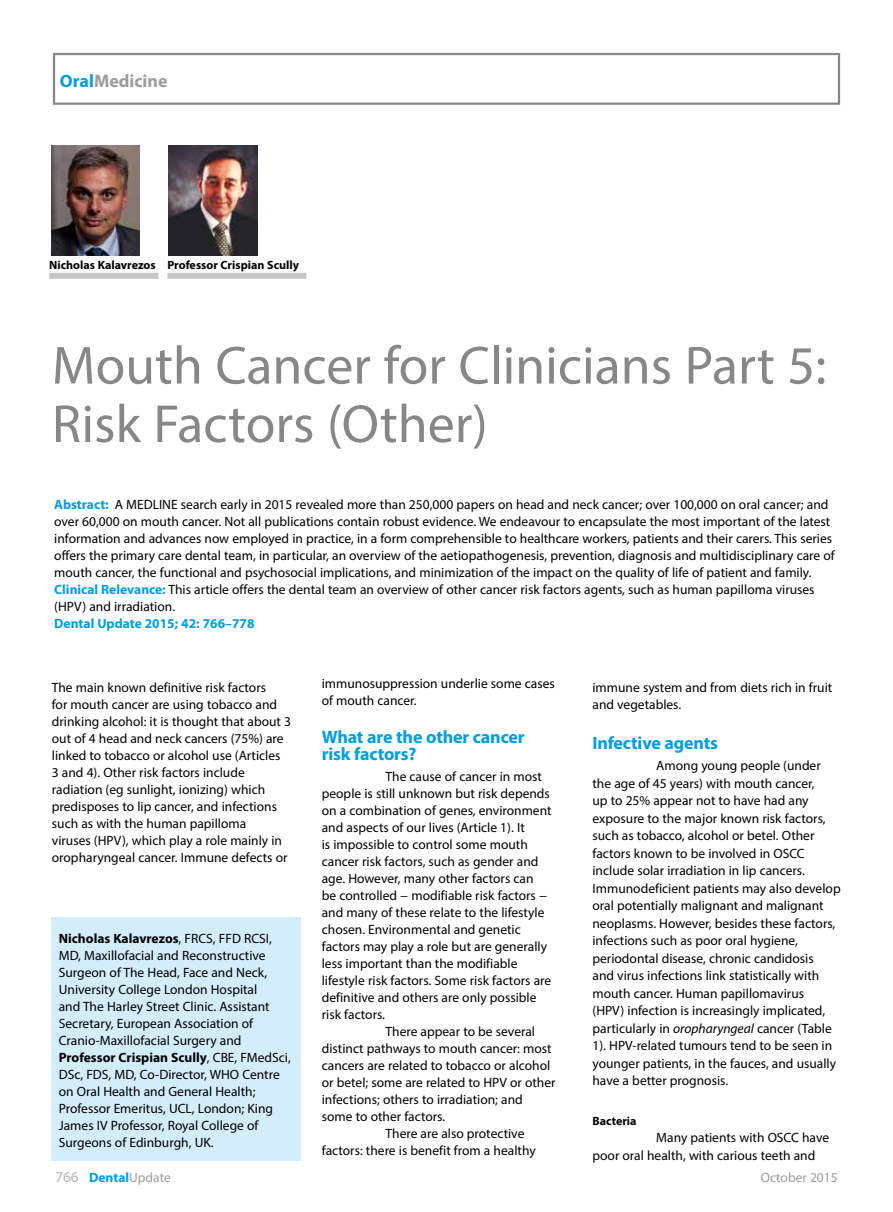
<style>
.page{position:relative;width:893px;height:1212px;background:#fff}
.page>*{position:absolute;margin:0;border:0;box-sizing:border-box;transform-origin:0 0}
.t1{font:54px/58.5px "Myriad Pro";color:#878787}
.t2{font:700 18px/17px "Myriad Pro";letter-spacing:-.01em;color:#009fe3}
.t3{font:700 18px "Myriad Pro";color:#9d9d9c}
.t4{font:13.5px/17px "Myriad Pro";color:#000}
.t5{font:700 13.5px "Myriad Pro";color:#009fe3}
.t6{font:13.5px "Myriad Pro";color:#9d9d9c}
.t7{font:700 12px "Myriad Pro";color:#000}
.s1{color:#009fe3}
.s2{font-weight:700;color:#009fe3}
.s3{font-weight:700}
.s4{font-style:italic}
.s5{font-weight:400;font-size:15px;color:#b3b2b2}
.s6{font-weight:400;color:#9d9d9c}
</style>
<div class="page">
<div style="left:53px;top:53px;width:787px;height:52px;border:2px solid #878787"></div>
<div style="left:51px;top:917px;width:249px;height:244px;background:#d4edfc"></div>
<div style="left:49px;top:273px;width:109px;height:6px;background:#c6c6c6"></div>
<div style="left:167px;top:273px;width:139px;height:6px;background:#c6c6c6"></div>
<img style="left:51px;top:145px;width:89px;height:110px">
<img style="left:168px;top:145px;width:89px;height:110px">
<h2 class="t3" style="left:60px;top:69px;width:109px"><span class="s1">Oral</span>Medicine</h2>
<p class="t7" style="left:49px;top:257px;width:251px">Nicholas Kalavrezos Professor Crispian Scully</p>
<h1 class="t1" style="left:52px;top:335px;width:776px">Mouth Cancer for Clinicians Part 5:<br>Risk Factors (Other)</h1>
<p class="t4" style="left:54px;top:496px;width:782px"><span class="s2">Abstract:</span> A MEDLINE search early in 2015 revealed more than 250,000 papers on head and neck cancer; over 100,000 on oral cancer; and over 60,000 on mouth cancer. Not all publications contain robust evidence. We endeavour to encapsulate the most important of the latest information and advances now employed in practice, in a form comprehensible to healthcare workers, patients and their carers. This series offers the primary care dental team, in particular, an overview of the aetiopathogenesis, prevention, diagnosis and multidisciplinary care of mouth cancer, the functional and psychosocial implications, and minimization of the impact on the quality of life of patient and family.<br><span class="s2">Clinical Relevance:</span> This article offers the dental team an overview of other cancer risk factors agents, such as human papilloma viruses (HPV) and irradiation.</p>
<p class="t5" style="left:54px;top:615px;width:202px">Dental Update 2015; 42: 766–778</p>
<p class="t4" style="left:52px;top:679px;width:241px">The main known definitive risk factors<br>for mouth cancer are using tobacco and drinking alcohol: it is thought that about 3 out of 4 head and neck cancers (75%) are linked to tobacco or alcohol use (Articles<br>3 and 4). Other risk factors include radiation (eg sunlight, ionizing) which predisposes to lip cancer, and infections such as with the human papilloma<br>viruses (HPV), which play a role mainly in oropharyngeal cancer. Immune defects or</p>
<p class="t4" style="left:59px;top:929px;width:234px"><span class="s3">Nicholas Kalavrezos</span>, FRCS, FFD RCSI, MD, Maxillofacial and Reconstructive Surgeon of The Head, Face and Neck, University College London Hospital<br>and The Harley Street Clinic. Assistant Secretary, European Association of Cranio-Maxillofacial Surgery and <span class="s3">Professor Crispian Scully</span>, CBE, FMedSci, DSc, FDS, MD, Co-Director, WHO Centre on Oral Health and General Health; Professor Emeritus, UCL, London; King James IV Professor, Royal College of Surgeons of Edinburgh, UK.</p>
<p class="t4" style="left:322px;top:674px;width:235px">immunosuppression underlie some cases of mouth cancer.</p>
<h2 class="t2" style="left:322px;top:728px;width:204px">What are the other cancer risk factors?</h2>
<p class="t4" style="left:386px;top:768px;width:158px">The cause of cancer in most</p>
<p class="t4" style="left:322px;top:785px;width:230px">people is still unknown but risk depends</p>
<p class="t4" style="left:322px;top:802px;width:231px">on a combination of genes, environment</p>
<p class="t4" style="left:322px;top:819px;width:205px">and aspects of our lives (Article 1). It</p>
<p class="t4" style="left:322px;top:836px;width:208px">is impossible to control some mouth</p>
<p class="t4" style="left:322px;top:853px;width:218px">cancer risk factors, such as gender and</p>
<p class="t4" style="left:322px;top:870px;width:213px">age. However, many other factors can</p>
<p class="t4" style="left:322px;top:887px;width:227px">be controlled − modifiable risk factors −</p>
<p class="t4" style="left:322px;top:904px;width:224px">and many of these relate to the lifestyle</p>
<p class="t4" style="left:322px;top:921px;width:201px">chosen. Environmental and genetic</p>
<p class="t4" style="left:322px;top:938px;width:227px">factors may play a role but are generally</p>
<p class="t4" style="left:322px;top:955px;width:197px">less important than the modifiable</p>
<p class="t4" style="left:322px;top:972px;width:231px">lifestyle risk factors. Some risk factors are</p>
<p class="t4" style="left:322px;top:989px;width:216px">definitive and others are only possible</p>
<p class="t4" style="left:322px;top:1006px;width:65px">risk factors.</p>
<p class="t4" style="left:386px;top:1023px;width:151px">There appear to be several</p>
<p class="t4" style="left:322px;top:1040px;width:231px">distinct pathways to mouth cancer: most</p>
<p class="t4" style="left:322px;top:1057px;width:230px">cancers are related to tobacco or alcohol</p>
<p class="t4" style="left:322px;top:1074px;width:235px">or betel; some are related to HPV or other</p>
<p class="t4" style="left:322px;top:1091px;width:203px">infections; others to irradiation; and</p>
<p class="t4" style="left:322px;top:1108px;width:125px">some to other factors.</p>
<p class="t4" style="left:386px;top:1125px;width:140px">There are also protective</p>
<p class="t4" style="left:322px;top:1142px;width:215px">factors: there is benefit from a healthy</p>
<p class="t4" style="left:592px;top:678px;width:241px;line-height:17.5px">immune system and from diets rich in fruit and vegetables.</p>
<h2 class="t2" style="left:592px;top:733px;width:127px">Infective agents</h2>
<p class="t4" style="left:592px;top:757px;width:250px;line-height:17.5px;text-indent:64px">Among young people (under the age of 45 years) with mouth cancer,<br>up to 25% appear not to have had any exposure to the major known risk factors, such as tobacco, alcohol or betel. Other factors known to be involved in OSCC include solar irradiation in lip cancers.<br>Immunodeficient patients may also develop oral potentially malignant and malignant neoplasms. However, besides these factors, infections such as poor oral hygiene, periodontal disease, chronic candidosis<br>and virus infections link statistically with mouth cancer. Human papillomavirus<br>(HPV) infection is increasingly implicated, particularly in <span class="s4">oropharyngeal</span> cancer (Table 1). HPV-related tumours tend to be seen in younger patients, in the fauces, and usually have a better prognosis.</p>
<p class="t7" style="left:592px;top:1113px;width:46px">Bacteria</p>
<p class="t4" style="left:592px;top:1128px;width:238px;line-height:17.5px;text-indent:64px">Many patients with OSCC have poor oral health, with carious teeth and</p>
<p class="t5" style="left:56px;top:1168px;width:117px"><span class="s5">766</span> Dental<span class="s6">Update</span></p>
<p class="t6" style="left:761px;top:1168px;width:79px">October 2015</p>
</div>
